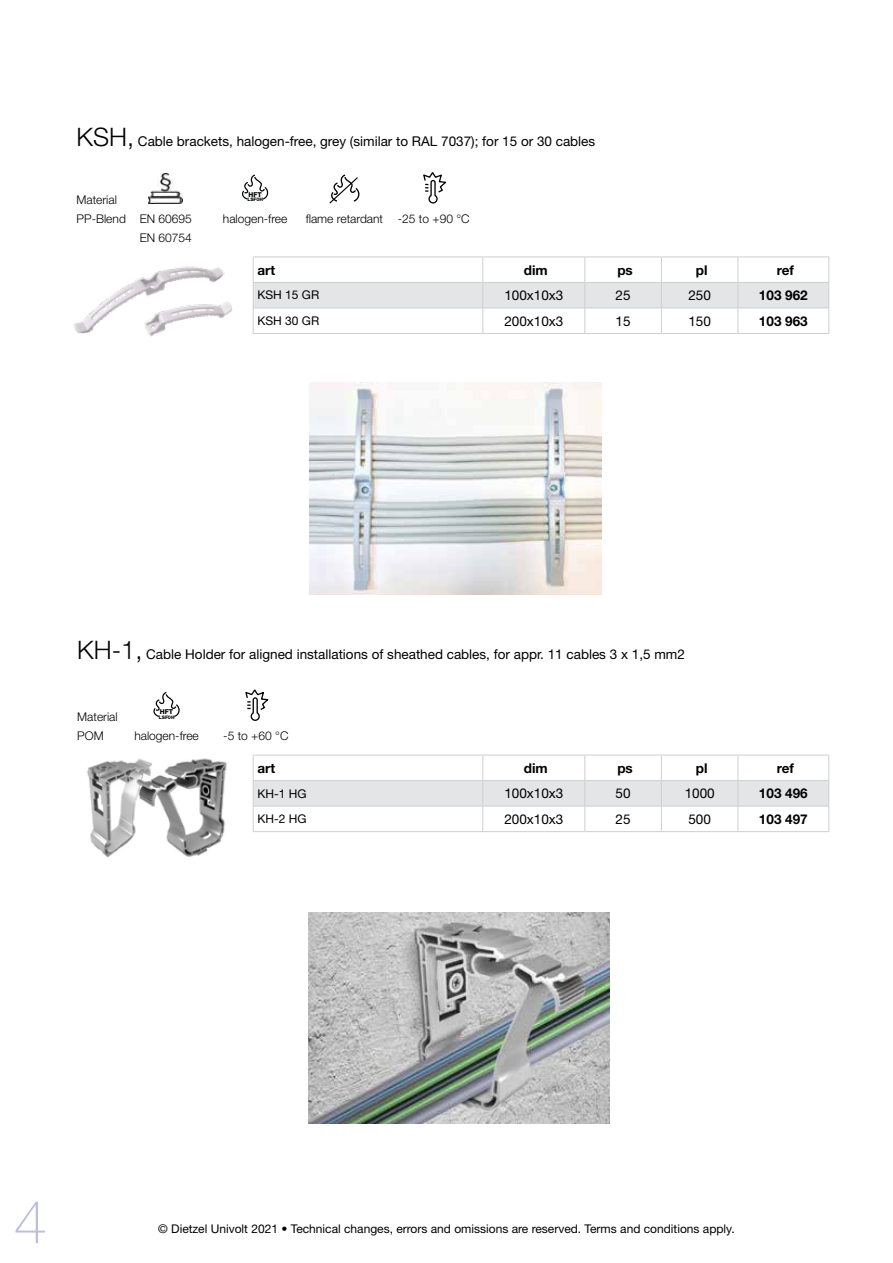
<style>
.page{position:relative;width:893px;height:1263px;background:#fff}
.page>*{position:absolute;margin:0;border:0;box-sizing:border-box;transform-origin:0 0}
.t1{font:100 60px "Helvetica Neue LT Pro";color:#bdbddc}
.t2{font:13.5px "Helvetica Neue LT Pro";color:#000}
.t3{font:700 13.5px "Helvetica Neue LT Pro";color:#000}
.t4{font:12px "Helvetica Neue LT Pro";color:#000}
.t5{font:300 12px "Helvetica Neue LT Pro";color:#000}
.t6{font:800 6.75px "Helvetica Neue";color:#010202}
.t7{font:800 4.8px "Helvetica Neue";color:#010202}
.s1{font-weight:300;font-size:25.5px}
</style>
<div class="page">
<svg style="left:153px;top:692px;width:27px;height:25px"></svg>
<svg style="left:245px;top:689px;width:24px;height:32px"></svg>
<hr style="left:253px;top:831px;width:230px;height:1px;background:#cdcfd0">
<hr style="left:483px;top:831px;width:102px;height:1px;background:#cdcfd0">
<hr style="left:585px;top:831px;width:76px;height:1px;background:#cdcfd0">
<hr style="left:661px;top:831px;width:77px;height:1px;background:#cdcfd0">
<hr style="left:738px;top:831px;width:91px;height:1px;background:#cdcfd0">
<svg style="left:253px;top:755px;width:576px;height:76px"></svg>
<img style="left:149px;top:174px;width:34px;height:30px">
<svg style="left:242px;top:174px;width:27px;height:26px"></svg>
<svg style="left:329px;top:174px;width:31px;height:30px"></svg>
<svg style="left:423px;top:172px;width:24px;height:32px"></svg>
<hr style="left:253px;top:333px;width:230px;height:1px;background:#cdcfd0">
<hr style="left:483px;top:333px;width:102px;height:1px;background:#cdcfd0">
<hr style="left:585px;top:333px;width:76px;height:1px;background:#cdcfd0">
<hr style="left:661px;top:333px;width:77px;height:1px;background:#cdcfd0">
<hr style="left:738px;top:333px;width:91px;height:1px;background:#cdcfd0">
<svg style="left:253px;top:257px;width:576px;height:76px"></svg>
<img style="left:309px;top:912px;width:301px;height:211px">
<img style="left:87px;top:758px;width:140px;height:100px">
<img style="left:309px;top:383px;width:293px;height:212px">
<img style="left:74px;top:266px;width:159px;height:71px">
<p class="t2" style="left:77px;top:133px;width:520px"><span class="s1">KSH,</span> Cable brackets, halogen-free, grey (similar to RAL 7037); for 15 or 30 cables</p>
<p class="t5" style="left:77px;top:192px;width:42px">Material</p>
<p class="t6" style="left:248px;top:191px;width:15px">HFT</p>
<p class="t7" style="left:247px;top:197px;width:17px">LSF0H</p>
<p class="t5" style="left:77px;top:211px;width:117px">PP-Blend EN 60695</p>
<p class="t5" style="left:223px;top:211px;width:66px">halogen-free</p>
<p class="t5" style="left:306px;top:211px;width:165px">flame retardant -25 to +90 °C</p>
<p class="t5" style="left:140px;top:230px;width:54px">EN 60754</p>
<p class="t3" style="left:257px;top:261px;width:19px">art</p>
<p class="t3" style="left:524px;top:261px;width:25px">dim</p>
<p class="t3" style="left:617px;top:261px;width:17px">ps</p>
<p class="t3" style="left:696px;top:261px;width:13px">pl</p>
<p class="t3" style="left:777px;top:261px;width:19px">ref</p>
<p class="t4" style="left:257px;top:288px;width:63px">KSH 15 GR</p>
<p class="t2" style="left:504px;top:287px;width:61px">100x10x3</p>
<p class="t2" style="left:616px;top:287px;width:17px">25</p>
<p class="t2" style="left:688px;top:287px;width:24px">250</p>
<p class="t3" style="left:759px;top:287px;width:50px">103 962</p>
<p class="t4" style="left:257px;top:313px;width:63px">KSH 30 GR</p>
<p class="t2" style="left:504px;top:312px;width:61px">200x10x3</p>
<p class="t2" style="left:616px;top:312px;width:17px">15</p>
<p class="t2" style="left:688px;top:312px;width:24px">150</p>
<p class="t3" style="left:759px;top:312px;width:50px">103 963</p>
<p class="t2" style="left:77px;top:646px;width:609px"><span class="s1">KH-1,</span> Cable Holder for aligned installations of sheathed cables, for appr. 11 cables 3 x 1,5 mm2</p>
<p class="t5" style="left:77px;top:709px;width:42px">Material</p>
<p class="t6" style="left:160px;top:708px;width:15px">HFT</p>
<p class="t7" style="left:159px;top:714px;width:17px">LSF0H</p>
<p class="t5" style="left:77px;top:728px;width:28px">POM</p>
<p class="t5" style="left:134px;top:728px;width:66px">halogen-free</p>
<p class="t5" style="left:223px;top:728px;width:67px">-5 to +60 °C</p>
<p class="t3" style="left:257px;top:759px;width:19px">art</p>
<p class="t3" style="left:524px;top:759px;width:25px">dim</p>
<p class="t3" style="left:617px;top:759px;width:17px">ps</p>
<p class="t3" style="left:696px;top:759px;width:13px">pl</p>
<p class="t3" style="left:777px;top:759px;width:19px">ref</p>
<p class="t4" style="left:257px;top:786px;width:51px">KH-1 HG</p>
<p class="t2" style="left:504px;top:785px;width:61px">100x10x3</p>
<p class="t2" style="left:616px;top:785px;width:17px">50</p>
<p class="t2" style="left:685px;top:785px;width:32px">1000</p>
<p class="t3" style="left:759px;top:785px;width:50px">103 496</p>
<p class="t4" style="left:257px;top:811px;width:51px">KH-2 HG</p>
<p class="t2" style="left:504px;top:810px;width:61px">200x10x3</p>
<p class="t2" style="left:616px;top:810px;width:17px">25</p>
<p class="t2" style="left:688px;top:810px;width:24px">500</p>
<p class="t3" style="left:759px;top:810px;width:50px">103 497</p>
<h1 class="t1" style="left:14px;top:1186px;width:35px">4</h1>
<p class="t4" style="left:158px;top:1221px;width:578px">© Dietzel Univolt 2021 • Technical changes, errors and omissions are reserved. Terms and conditions apply.</p>
</div>
